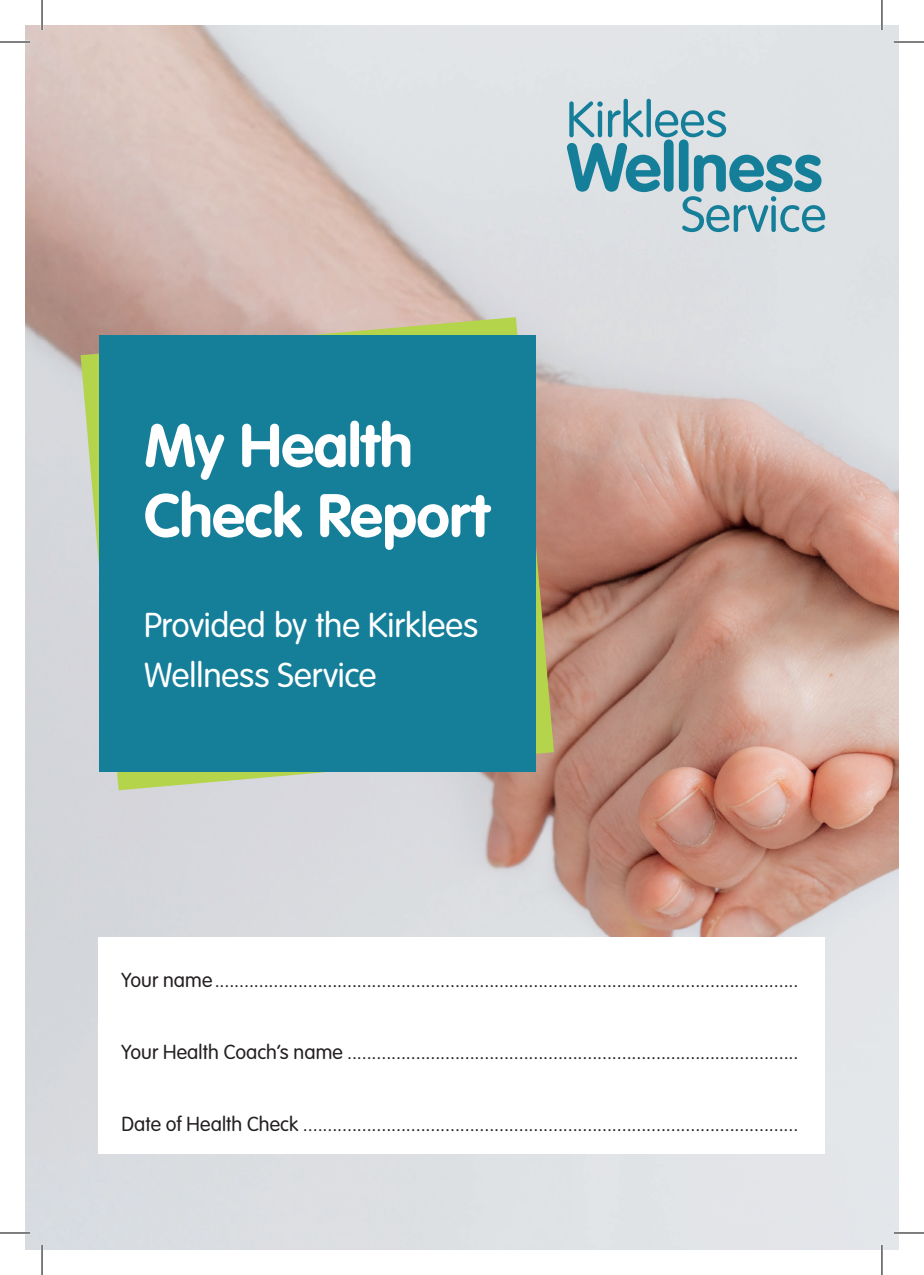
<style>
.page{position:relative;width:924px;height:1275px;background:#fff}
.page>*{position:absolute;margin:0;border:0;box-sizing:border-box;transform-origin:0 0}
.t1{font:700 60px/70px "VAG Rounded Std";letter-spacing:-.005em;color:#fff}
.t2{font:300 34px/50px "VAG Rounded Std";color:#fff}
.t3{font:300 20px "VAG Rounded Std";letter-spacing:.005em;color:#231f20}
</style>
<div class="page">
<img style="left:25px;top:25px;width:873px;height:1225px">
<div style="left:99px;top:937px;width:725px;height:216px;background:#fff"></div>
<svg style="left:81px;top:317px;width:472px;height:473px;background:#c6bf9c"></svg>
<div style="left:99px;top:335px;width:436px;height:437px;background:#157f9a"></div>
<svg style="left:566px;top:143px;width:94px;height:49px;background:#74adbd"></svg>
<div style="left:663px;top:139px;width:10px;height:53px;background:#157f9a;border-radius:5px"></div>
<div style="left:678px;top:139px;width:10px;height:53px;background:#157f9a;border-radius:5px"></div>
<svg style="left:569px;top:99px;width:74px;height:38px;background:#9bc1cc"></svg>
<svg style="left:646px;top:99px;width:4px;height:38px"></svg>
<svg style="left:654px;top:110px;width:71px;height:27px;background:#88b7c5"></svg>
<svg style="left:682px;top:155px;width:142px;height:77px;background:#87b6c4"></svg>
<hr style="left:0;top:41px;width:30px;height:2px;background:#fff">
<hr style="left:893px;top:41px;width:30px;height:2px;background:#fff">
<hr style="left:0;top:1231px;width:30px;height:3px;background:#fff">
<hr style="left:893px;top:1231px;width:30px;height:3px;background:#fff">
<hr style="left:41px;top:0;width:2px;height:30px;background:#fff">
<hr style="left:41px;top:1245px;width:2px;height:30px;background:#fff">
<hr style="left:880px;top:0;width:2px;height:30px;background:#fff">
<hr style="left:880px;top:1245px;width:2px;height:30px;background:#fff">
<hr style="left:0;top:42px;width:30px;height:1px;background:#000">
<hr style="left:893px;top:42px;width:30px;height:1px;background:#000">
<hr style="left:0;top:1232px;width:30px;height:1px;background:#000">
<hr style="left:893px;top:1232px;width:30px;height:1px;background:#000">
<hr style="left:42px;top:0;width:1px;height:30px;background:#000">
<hr style="left:42px;top:1245px;width:1px;height:30px;background:#000">
<hr style="left:881px;top:0;width:1px;height:30px;background:#000">
<hr style="left:881px;top:1245px;width:1px;height:30px;background:#000">
<h1 class="t1" style="left:144px;top:413px;width:346px">My Health<br>Check Report</h1>
<h2 class="t2" style="left:144px;top:601px;width:335px">Provided by the Kirklees<br>Wellness Service</h2>
<p class="t3" style="left:121px;top:968px;width:678px">Your name.......................................................................................................................</p>
<p class="t3" style="left:121px;top:1040px;width:678px">Your Health Coach’s name ............................................................................................</p>
<p class="t3" style="left:121px;top:1112px;width:678px">Date of Health Check .....................................................................................................</p>
</div>
